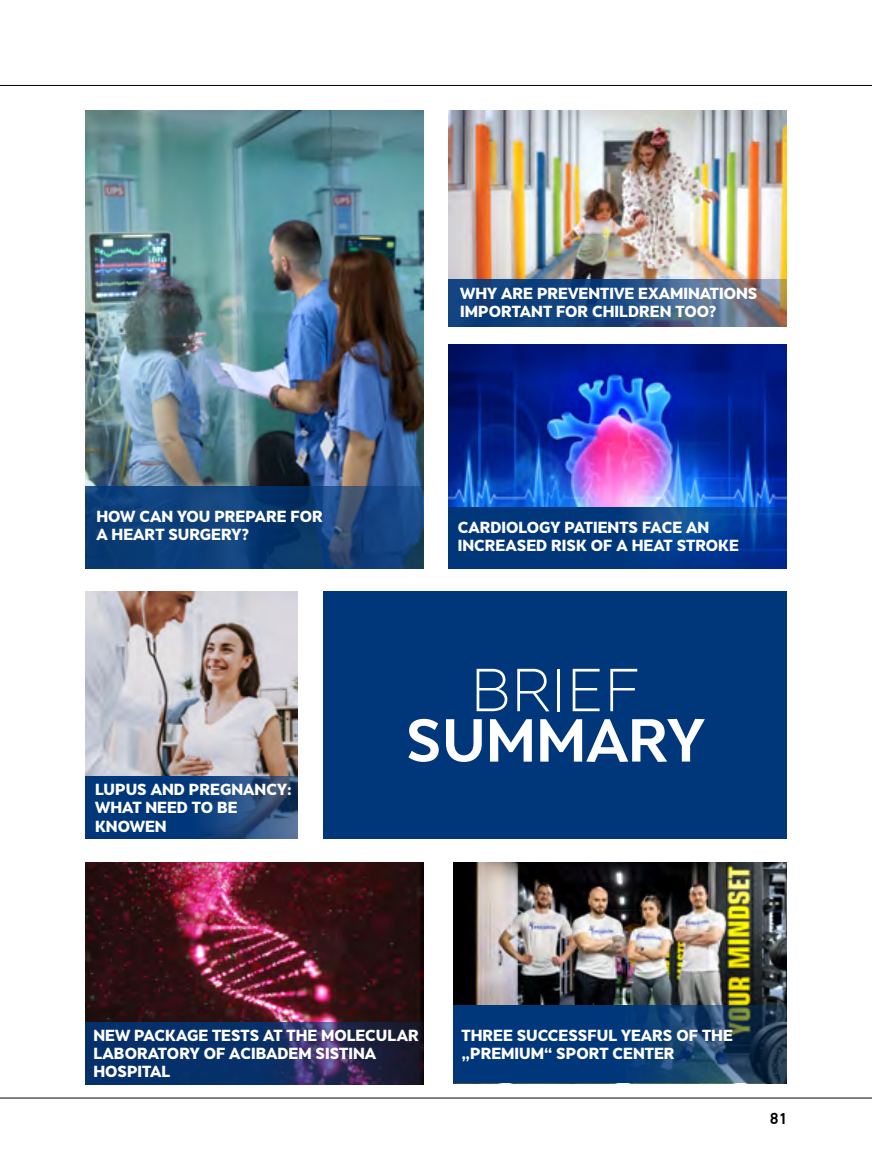
<style>
.page{position:relative;width:872px;height:1170px;background:#fff}
.page>*{position:absolute;margin:0;border:0;box-sizing:border-box;transform-origin:0 0}
.t1{font:700 56.55px "Skola Sans";color:#fff}
.t2{font:300 56.55px "Skola Sans";color:#fff}
.t3{font:700 18px "PF Handbook Pro";color:#000}
.t4{font:900 15px/18px "Skola Sans";color:#fff}
</style>
<div class="page">
<img style="left:449px;top:344px;width:338px;height:163px">
<img style="left:449px;top:111px;width:338px;height:168px">
<img style="left:85px;top:111px;width:338px;height:375px">
<img style="left:85px;top:862px;width:338px;height:159px">
<img style="left:85px;top:591px;width:212px;height:185px">
<div style="left:323px;top:591px;width:464px;height:247px;background:#00377b"></div>
<img style="left:453px;top:862px;width:334px;height:143px">
<svg style="left:453px;top:1005px;width:334px;height:78px;background:#0d3c70"></svg>
<svg style="left:85px;top:1021px;width:338px;height:63px;background:#172d5e"></svg>
<svg style="left:85px;top:776px;width:212px;height:62px;background:#12407c"></svg>
<svg style="left:449px;top:279px;width:338px;height:47px;background:#345682"></svg>
<svg style="left:85px;top:486px;width:338px;height:82px;background:#114078"></svg>
<svg style="left:449px;top:507px;width:338px;height:61px;background:#023a87"></svg>
<hr style="left:0;top:1097px;width:872px;height:1px;background:#000">
<hr style="left:0;top:85px;width:872px;height:1px;background:#000">
<p class="t4" style="left:460px;top:284px;width:299px">WHY ARE PREVENTIVE EXAMINATIONS<br>IMPORTANT FOR CHILDREN TOO?</p>
<p class="t4" style="left:96px;top:506px;width:228px">HOW CAN YOU PREPARE FOR<br>A HEART SURGERY?</p>
<p class="t4" style="left:458px;top:518px;width:282px">CARDIOLOGY PATIENTS FACE AN<br>INCREASED RISK OF A HEAT STROKE</p>
<p class="t4" style="left:95px;top:780px;width:198px">LUPUS AND PREGNANCY:<br>WHAT NEED TO BE<br>KNOWEN</p>
<h1 class="t2" style="left:470px;top:656px;width:171px">BRIEF</h1>
<h1 class="t1" style="left:405px;top:705px;width:301px">SUMMARY</h1>
<p class="t4" style="left:93px;top:1026px;width:327px">NEW PACKAGE TESTS AT THE MOLECULAR<br>LABORATORY OF ACIBADEM SISTINA<br>HOSPITAL</p>
<p class="t4" style="left:461px;top:1026px;width:273px">THREE SUCCESSFUL YEARS OF THE „PREMIUM“ SPORT CENTER</p>
<p class="t3" style="left:769px;top:1107px;width:19px">81</p>
</div>
